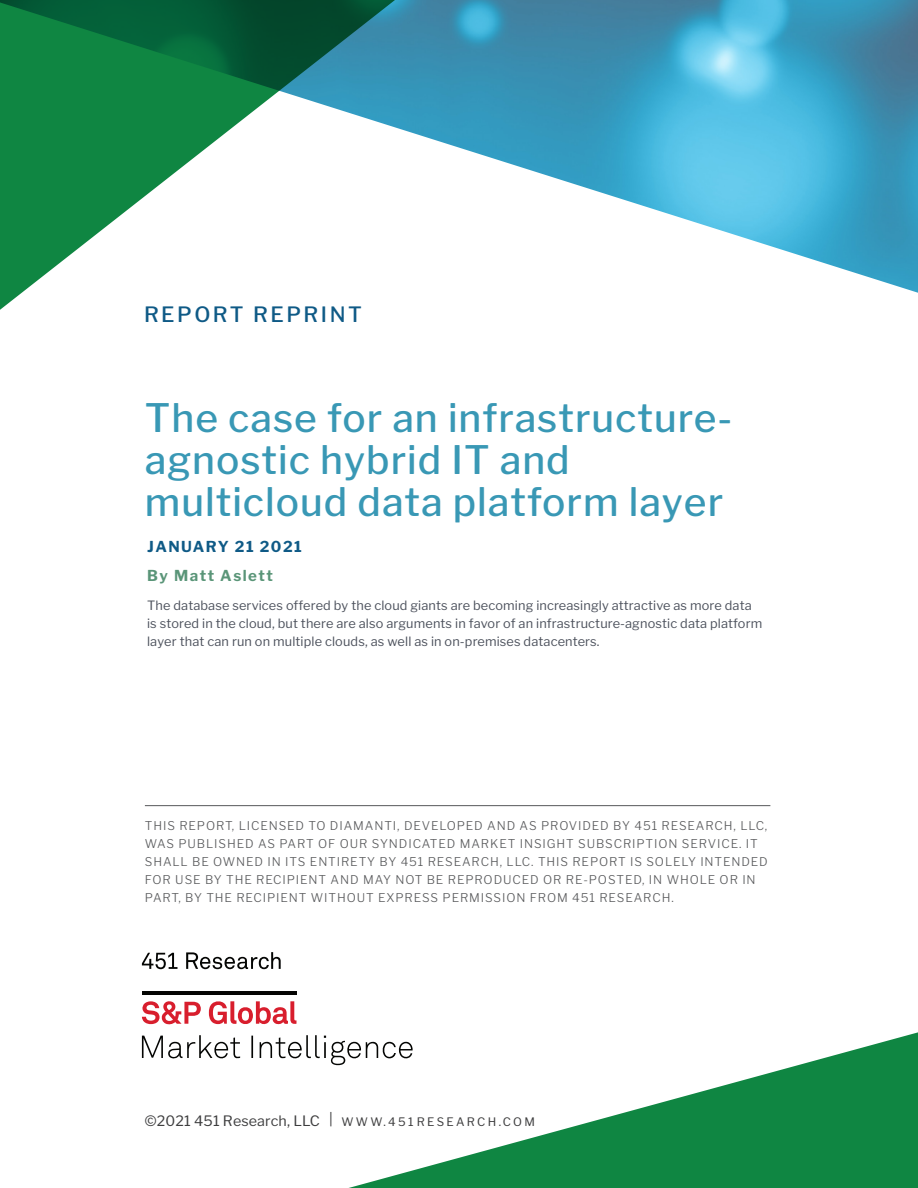
<style>
.page{position:relative;width:918px;height:1188px;background:#fff}
.page>*{position:absolute;margin:0;border:0;box-sizing:border-box;transform-origin:0 0}
.t1{font:500 39px/42px "Libre Franklin";letter-spacing:.025em;color:#3998b5}
.t2{font:500 21px "Libre Franklin";letter-spacing:.12em;color:#0f5a86}
.Date{font:700 15px "Libre Franklin";letter-spacing:.1em;color:#0f5a86}
.Author{font:700 15px "Libre Franklin";letter-spacing:.1em;color:#5a9578}
.Body{font:14.25px "Libre Franklin";letter-spacing:.01em;color:#3e3e3f}
.Hook{font:12.75px/18px "Libre Franklin";letter-spacing:.01em;color:#4c515c}
.Legal_Language_Front{font:300 12px/18px "Libre Franklin";letter-spacing:.075em;color:#57585a}
.s1{font-size:11.7px}
</style>
<div class="page">
<img style="left:413px;top:0;width:505px;height:293px">
<hr style="left:145px;top:805px;width:625px;height:1px;background:#57585a">
<svg style="left:0;top:0;width:413px;height:310px"></svg>
<svg style="left:349px;top:1032px;width:569px;height:156px;fill:#0f8642"></svg>
<svg style="left:142px;top:1035px;width:271px;height:30px"></svg>
<svg style="left:142px;top:1001px;width:155px;height:24px"></svg>
<hr style="left:142px;top:991px;width:155px;height:4px;background:#040503">
<svg style="left:142px;top:953px;width:35px;height:16px"></svg>
<svg style="left:186px;top:952px;width:95px;height:17px"></svg>
<p class="t2" style="left:144px;top:302px;width:219px">REPORT REPRINT</p>
<p class="t1" style="left:145px;top:397px;width:589px">The case for an infrastructure&shy;agnostic hybrid IT and multicloud data platform layer</p>
<p class="Date" style="left:147px;top:537px;width:156px">JANUARY 21 2021</p>
<p class="Author" style="left:147px;top:567px;width:127px">By Matt Aslett</p>
<p class="Hook" style="left:147px;top:597px;width:617px">The database services offered by the cloud giants are becoming increasingly attractive as more data is stored in the cloud, but there are also arguments in favor of an infrastructure-agnostic data platform layer that can run on multiple clouds, as well as in on-premises datacenters.</p>
<p class="Legal_Language_Front" style="left:145px;top:816px;width:624px">THIS REPORT, LICENSED TO DIAMANTI, DEVELOPED AND AS PROVIDED BY 451 RESEARCH, LLC, WAS PUBLISHED AS PART OF OUR SYNDICATED MARKET INSIGHT SUBSCRIPTION SERVICE. IT SHALL BE OWNED IN ITS ENTIRETY BY 451 RESEARCH, LLC. THIS REPORT IS SOLELY INTENDED FOR USE BY THE RECIPIENT AND MAY NOT BE REPRODUCED OR RE-POSTED, IN WHOLE OR IN PART, BY THE RECIPIENT WITHOUT EXPRESS PERMISSION FROM 451 RESEARCH.</p>
<p class="Body" style="left:145px;top:1112px;width:392px">©2021 451 Research, LLC | <span class="s1">WWW.451 RESEARCH.COM</span></p>
</div>
